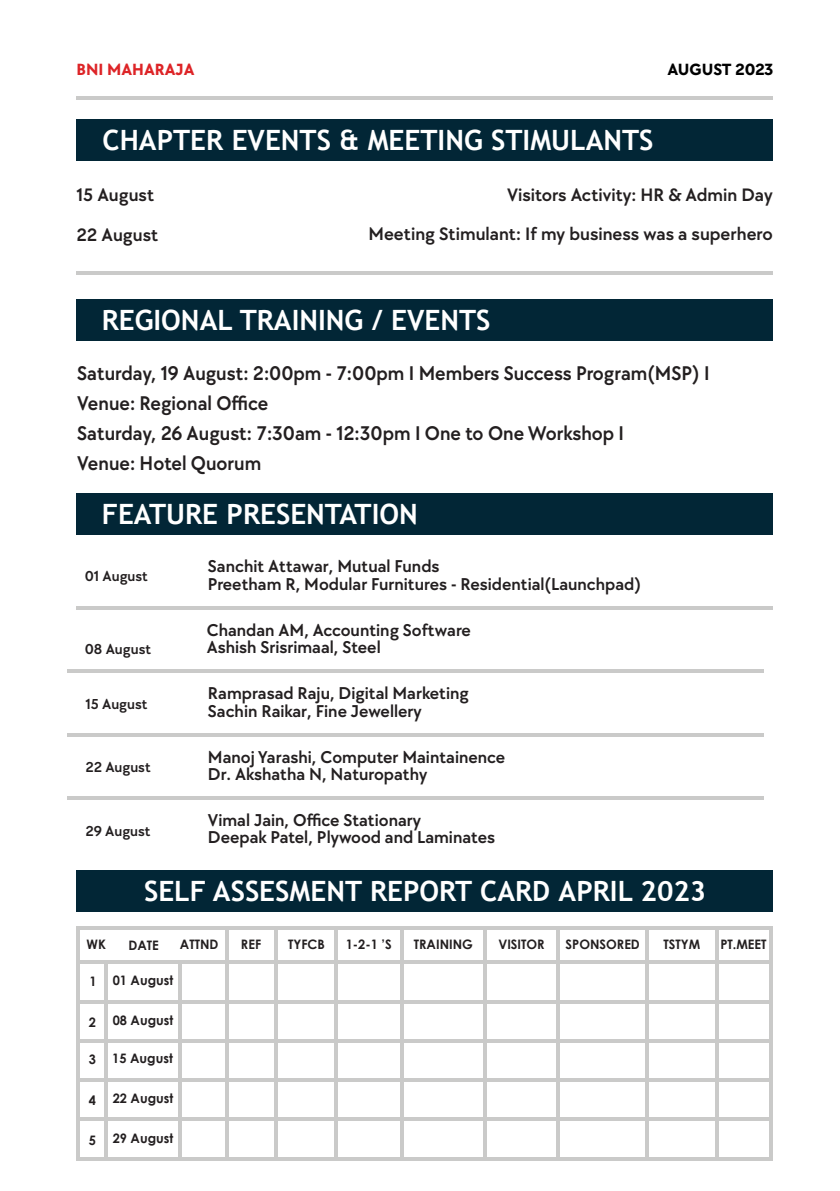
<style>
.page{position:relative;width:840px;height:1191px;background:#fff}
.page>*{position:absolute;margin:0;border:0;box-sizing:border-box;transform-origin:0 0}
.t1{font:700 28px "Trebuchet MS";color:#fff}
.t2{font:600 20.6px/29.8px "TT Chocolates Trl";color:#231f20}
.t3{font:600 18.6px/39.4px "TT Chocolates Trl";color:#231f20;text-align:right}
.t4{font:600 17.8px/17.2px "TT Chocolates Trl";color:#231f20}
.t5{font:700 16.8px "TT Chocolates Trl";color:#dd2427}
.t6{font:700 16.8px "TT Chocolates Trl";letter-spacing:-.01em;color:#010101}
.t7{font:600 15px "TT Chocolates Trl";color:#231f20}
.t8{font:700 13px "Century Gothic";color:#231f20}
</style>
<div class="page">
<hr style="left:76px;top:96px;width:696px;height:4px;background:#cacac9">
<div style="left:76px;top:119px;width:696px;height:42px;background:#022636"></div>
<div style="left:76px;top:299px;width:696px;height:42px;background:#022636"></div>
<hr style="left:76px;top:271px;width:696px;height:3px;background:#cacac9">
<div style="left:76px;top:493px;width:696px;height:42px;background:#022636"></div>
<hr style="left:76px;top:606px;width:696px;height:3px;background:#cacac9">
<hr style="left:67px;top:669px;width:696px;height:4px;background:#cacac9">
<hr style="left:67px;top:733px;width:696px;height:3px;background:#cacac9">
<hr style="left:67px;top:796px;width:696px;height:4px;background:#cacac9">
<div style="left:76px;top:869px;width:696px;height:42px;background:#022636"></div>
<hr style="left:76px;top:960px;width:696px;height:4px;background:#cacac9">
<hr style="left:76px;top:1000px;width:696px;height:3px;background:#cacac9">
<hr style="left:76px;top:1039px;width:696px;height:3px;background:#cacac9">
<hr style="left:76px;top:1078px;width:696px;height:3px;background:#cacac9">
<hr style="left:76px;top:1117px;width:696px;height:3px;background:#cacac9">
<hr style="left:76px;top:1157px;width:696px;height:3px;background:#cacac9">
<hr style="left:178px;top:963px;width:3px;height:194px;background:#cacac9">
<hr style="left:225px;top:926px;width:3px;height:231px;background:#cacac9">
<hr style="left:274px;top:926px;width:4px;height:231px;background:#cacac9">
<hr style="left:334px;top:926px;width:4px;height:231px;background:#cacac9">
<svg style="left:399px;top:930px;width:4px;height:227px"></svg>
<hr style="left:483px;top:926px;width:3px;height:231px;background:#cacac9">
<hr style="left:556px;top:926px;width:3px;height:231px;background:#cacac9">
<svg style="left:644px;top:930px;width:4px;height:227px"></svg>
<svg style="left:714px;top:930px;width:4px;height:227px"></svg>
<svg style="left:768px;top:930px;width:4px;height:227px"></svg>
<hr style="left:105px;top:963px;width:3px;height:194px;background:#cacac9">
<hr style="left:76px;top:926px;width:4px;height:234px;background:#cacac9">
<hr style="left:76px;top:926px;width:696px;height:4px;background:#cacac9">
<p class="t5" style="left:77px;top:58px;width:119px">BNI MAHARAJA</p>
<p class="t6" style="left:667px;top:58px;width:107px">AUGUST 2023</p>
<h1 class="t1" style="left:103px;top:123px;width:552px">CHAPTER EVENTS &amp; MEETING STIMULANTS</h1>
<p class="t3" style="left:76px;top:174px;width:83px;text-align:left">15 August<br>22 August</p>
<p class="t3" style="left:368px;top:174px;width:405px">Visitors Activity: HR &amp; Admin Day<br>Meeting Stimulant: If my business was a superhero</p>
<h1 class="t1" style="left:102px;top:302px;width:390px">REGIONAL TRAINING / EVENTS</h1>
<p class="t2" style="left:77px;top:358px;width:633px">Saturday, 19 August: 2:00pm - 7:00pm I Members Success Program(MSP) I Venue: Regional Office<br>Saturday, 26 August: 7:30am - 12:30pm I One to One Workshop I<br>Venue: Hotel Quorum</p>
<h1 class="t1" style="left:102px;top:497px;width:317px">FEATURE PRESENTATION</h1>
<p class="t7" style="left:85px;top:566px;width:65px">01 August</p>
<p class="t4" style="left:208px;top:557px;width:434px">Sanchit Attawar, Mutual Funds<br>Preetham R, Modular Furnitures - Residential(Launchpad)</p>
<p class="t7" style="left:85px;top:638px;width:68px">08 August</p>
<p class="t4" style="left:207px;top:620px;width:265px">Chandan AM, Accounting Software<br>Ashish Srisrimaal, Steel</p>
<p class="t7" style="left:85px;top:693px;width:64px">15 August</p>
<p class="t4" style="left:208px;top:684px;width:262px">Ramprasad Raju, Digital Marketing<br>Sachin Raikar, Fine Jewellery</p>
<p class="t7" style="left:85px;top:757px;width:67px">22 August</p>
<p class="t4" style="left:208px;top:747px;width:299px">Manoj Yarashi, Computer Maintainence<br>Dr. Akshatha N, Naturopathy</p>
<p class="t7" style="left:85px;top:820px;width:67px">29 August</p>
<p class="t4" style="left:208px;top:811px;width:288px">Vimal Jain, Office Stationary<br>Deepak Patel, Plywood and Laminates</p>
<h1 class="t1" style="left:144px;top:873px;width:563px">SELF ASSESMENT REPORT CARD APRIL 2023</h1>
<p class="t8" style="left:87px;top:934px;width:21px">WK</p>
<p class="t8" style="left:128px;top:935px;width:32px">DATE</p>
<p class="t8" style="left:180px;top:935px;width:40px">ATTND</p>
<p class="t8" style="left:241px;top:935px;width:22px">REF</p>
<p class="t8" style="left:288px;top:934px;width:38px">TYFCB</p>
<p class="t8" style="left:345px;top:934px;width:47px">1-2-1 ’S</p>
<p class="t8" style="left:413px;top:934px;width:60px">TRAINING</p>
<p class="t8" style="left:498px;top:934px;width:48px">VISITOR</p>
<p class="t8" style="left:565px;top:934px;width:76px">SPONSORED</p>
<p class="t8" style="left:663px;top:934px;width:38px">TSTYM</p>
<p class="t8" style="left:720px;top:934px;width:48px">PT.MEET</p>
<p class="t8" style="left:89px;top:971px;width:9px">1</p>
<p class="t8" style="left:89px;top:1012px;width:9px">2</p>
<p class="t8" style="left:89px;top:1049px;width:9px">3</p>
<p class="t8" style="left:89px;top:1090px;width:9px">4</p>
<p class="t8" style="left:89px;top:1130px;width:9px">5</p>
<p class="t8" style="left:113px;top:970px;width:62px">01 August</p>
<p class="t8" style="left:113px;top:1010px;width:62px">08 August</p>
<p class="t8" style="left:112px;top:1048px;width:62px">15 August</p>
<p class="t8" style="left:113px;top:1088px;width:62px">22 August</p>
<p class="t8" style="left:113px;top:1128px;width:62px">29 August</p>
</div>
